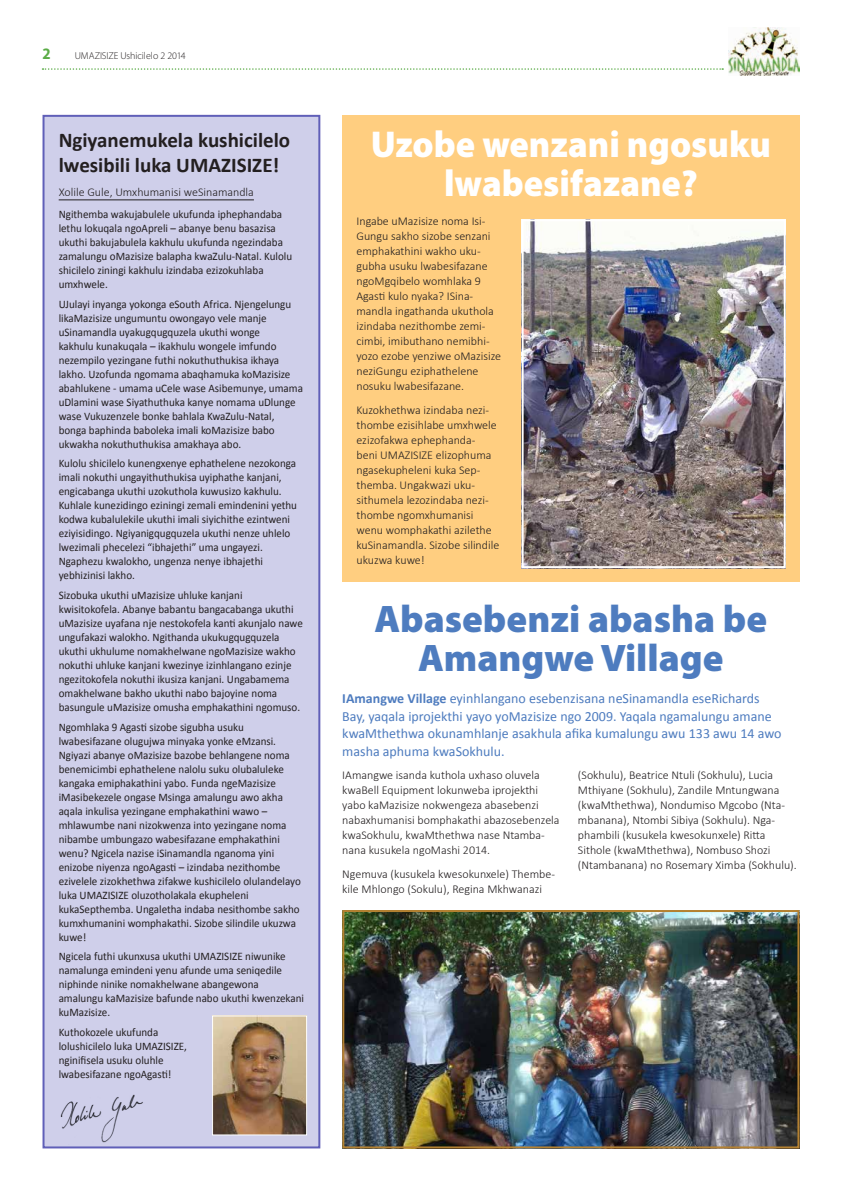
<style>
.page{position:relative;width:842px;height:1191px;background:#fff}
.page>*{position:absolute;margin:0;border:0;box-sizing:border-box;transform-origin:0 0}
.t1{font:900 38.5px/39px "Myriad Pro";color:#4e7cbf;text-align:center}
.t2{font:900 37.5px/39px "Myriad Pro";color:#fff;text-align:center;scale:.96 1}
.t3{font:700 21px/25.2px "Calibri";color:#231f20}
.t4{font:700 semi-condensed 16px "Myriad Pro";color:#5bac47}
.t5{font:14px/17.5px "Calibri";color:#4e7cbf}
.t6{font:300 12px/15px "Calibri";color:#231f20}
.t7{font:11.5px/14px "Calibri";color:#231f20;scale:.96 1}
.t8{font:300 10px "Myriad Pro";letter-spacing:-.01em;color:#231f20}
.s1{font-weight:700}
</style>
<div class="page">
<img style="left:729px;top:27px;width:70px;height:49px">
<svg style="left:43px;top:68px;width:680px;height:2px"></svg>
<div style="left:44px;top:116px;width:275px;height:1031px;background:#cfcfea"></div>
<hr style="left:59px;top:200px;width:195px;height:1px;background:#231f20">
<img style="left:60px;top:1094px;width:83px;height:49px">
<div style="left:43px;top:115px;width:277px;height:1033px;border:2px solid #605fb8"></div>
<img style="left:214px;top:1017px;width:91px;height:116px">
<div style="left:212px;top:1015px;width:95px;height:120px;border:1px solid #fff"></div>
<div style="left:342px;top:115px;width:457px;height:466px;background:#ffce80"></div>
<img style="left:525px;top:222px;width:258px;height:343px">
<div style="left:522px;top:219px;width:264px;height:349px;border:2px solid #fff"></div>
<img style="left:345px;top:913px;width:451px;height:232px">
<div style="left:342px;top:910px;width:457px;height:238px;border:2px solid #b48131"></div>
<h3 class="t4" style="left:43px;top:44px;width:10px">2</h3>
<p class="t8" style="left:75px;top:49px;width:113px">UMAZISIZE Ushicilelo 2 2014</p>
<h3 class="t3" style="left:59px;top:127px;width:233px">Ngiyanemukela kushicilelo lwesibili luka UMAZISIZE!</h3>
<p class="t6" style="left:59px;top:184px;width:197px">Xolile Gule, Umxhumanisi weSinamandla</p>
<p class="t7" style="left:59px;top:207px;width:245px">Ngithemba wakujabulele ukufunda iphephandaba lethu lokuqala ngoApreli – abanye benu basazisa ukuthi bakujabulela kakhulu ukufunda ngezindaba zamalungu oMazisize balapha kwaZulu-Natal. Kulolu shicilelo ziningi kakhulu izindaba ezizokuhlaba umxhwele.</p>
<p class="t7" style="left:59px;top:297px;width:256px">UJulayi inyanga yokonga eSouth Africa. Njengelungu likaMazisize ungumuntu owongayo vele manje uSinamandla uyakugqugquzela ukuthi wonge<br>kakhulu kunakuqala – ikakhulu wongele imfundo nezempilo yezingane futhi nokuthuthukisa ikhaya lakho. Uzofunda ngomama abaqhamuka koMazisize abahlukene - umama uCele wase Asibemunye, umama uDlamini wase Siyathuthuka kanye nomama uDlunge wase Vukuzenzele bonke bahlala KwaZulu-Natal, bonga baphinda baboleka imali koMazisize babo ukwakha nokuthuthukisa amakhaya abo.</p>
<p class="t7" style="left:59px;top:456px;width:250px">Kulolu shicilelo kunengxenye ephathelene nezokonga imali nokuthi ungayithuthukisa uyiphathe kanjani, engicabanga ukuthi uzokuthola kuwusizo kakhulu.<br>Kuhlale kunezidingo eziningi zemali emindenini yethu kodwa kubalulekile ukuthi imali siyichithe ezintweni eziyisidingo. Ngiyanigqugquzela ukuthi nenze uhlelo lwezimali phecelezi “ibhajethi” uma ungayezi.<br>Ngaphezu kwalokho, ungenza nenye ibhajethi yebhizinisi lakho.</p>
<p class="t7" style="left:59px;top:588px;width:256px">Sizobuka ukuthi uMazisize uhluke kanjani kwisitokofela. Abanye babantu bangacabanga ukuthi uMazisize uyafana nje nestokofela kanti akunjalo nawe ungufakazi walokho. Ngithanda ukukugqugquzela ukuthi ukhulume nomakhelwane ngoMazisize wakho nokuthi uhluke kanjani kwezinye izinhlangano ezinje ngezitokofela nokuthi ikusiza kanjani. Ungabamema omakhelwane bakho ukuthi nabo bajoyine noma basungule uMazisize omusha emphakathini ngomuso.</p>
<p class="t7" style="left:59px;top:720px;width:254px">Ngomhlaka 9 Agasti sizobe sigubha usuku lwabesifazane olugujwa minyaka yonke eMzansi.<br>Ngiyazi abanye oMazisize bazobe behlangene noma benemicimbi ephathelene nalolu suku olubaluleke kangaka emiphakathini yabo. Funda ngeMazisize iMasibekezele ongase Msinga amalungu awo akha aqala inkulisa yezingane emphakathini wawo – mhlawumbe nani nizokwenza into yezingane noma nibambe umbungazo wabesifazane emphakathini wenu? Ngicela nazise iSinamandla nganoma yini enizobe niyenza ngoAgasti – izindaba nezithombe ezivelele zizokhethwa zifakwe kushicilelo olulandelayo luka UMAZISIZE oluzotholakala ekupheleni kukaSepthemba. Ungaletha indaba nesithombe sakho kumxhumanini womphakathi. Sizobe silindile ukuzwa kuwe!</p>
<p class="t7" style="left:59px;top:949px;width:257px">Ngicela futhi ukunxusa ukuthi UMAZISIZE niwunike namalunga emindeni yenu afunde uma seniqedile niphinde ninike nomakhelwane abangewona amalungu kaMazisize bafunde nabo ukuthi kwenzekani kuMazisize.</p>
<p class="t7" style="left:59px;top:1025px;width:135px">Kuthokozele ukufunda lolushicilelo luka UMAZISIZE, nginifisela usuku oluhle lwabesifazane ngoAgasti!</p>
<h2 class="t2" style="left:371px;top:123px;width:418px">Uzobe wenzani ngosuku lwabesifazane?</h2>
<p class="t6" style="left:356px;top:214px;width:146px">Ingabe uMazisize noma Isi-<br>Gungu sakho sizobe senzani emphakathini wakho uku&shy;gubha usuku lwabesifazane ngoMgqibelo womhlaka 9<br>Agasti kulo nyaka? ISina&shy;mandla ingathanda ukuthola izindaba nezithombe zemi&shy;cimbi, imibuthano nemibhi&shy;yozo ezobe yenziwe oMazisize neziGungu eziphathelene nosuku lwabesifazane.</p>
<p class="t6" style="left:356px;top:402px;width:144px">Kuzokhethwa izindaba nezi&shy;thombe ezisihlabe umxhwele ezizofakwa ephephanda&shy;beni UMAZISIZE elizophuma ngasekupheleni kuka Sep&shy;themba. Ungakwazi uku&shy;sithumela lezozindaba nezi&shy;thombe ngomxhumanisi wenu womphakathi azilethe kuSinamandla. Sizobe silindile ukuzwa kuwe!</p>
<h1 class="t1" style="left:375px;top:598px;width:394px">Abasebenzi abasha be<br>Amangwe Village</h1>
<p class="t5" style="left:342px;top:689px;width:441px"><span class="s1">IAmangwe Village</span> eyinhlangano esebenzisana neSinamandla eseRichards Bay, yaqala iprojekthi yayo yoMazisize ngo 2009. Yaqala ngamalungu amane kwaMthethwa okunamhlanje asakhula afika kumalungu awu 133 awu 14 awo masha aphuma kwaSokhulu.</p>
<p class="t6" style="left:342px;top:767px;width:219px">IAmangwe isanda kuthola uxhaso oluvela kwaBell Equipment lokunweba iprojekthi yabo kaMazisize nokwengeza abasebenzi nabaxhumanisi bomphakathi abazosebenzela kwaSokhulu, kwaMthethwa nase Ntamba&shy;nana kusukela ngoMashi 2014.</p>
<p class="t6" style="left:342px;top:866px;width:214px">Ngemuva (kusukela kwesokunxele) Thembe&shy;kile Mhlongo (Sokulu), Regina Mkhwanazi</p>
<p class="t6" style="left:578px;top:767px;width:220px">(Sokhulu), Beatrice Ntuli (Sokhulu), Lucia Mthiyane (Sokhulu), Zandile Mntungwana (kwaMthethwa), Nondumiso Mgcobo (Nta&shy;mbanana), Ntombi Sibiya (Sokhulu). Nga&shy;phambili (kusukela kwesokunxele) Ritta Sithole (kwaMthethwa), Nombuso Shozi (Ntambanana) no Rosemary Ximba (Sokhulu).</p>
</div>
